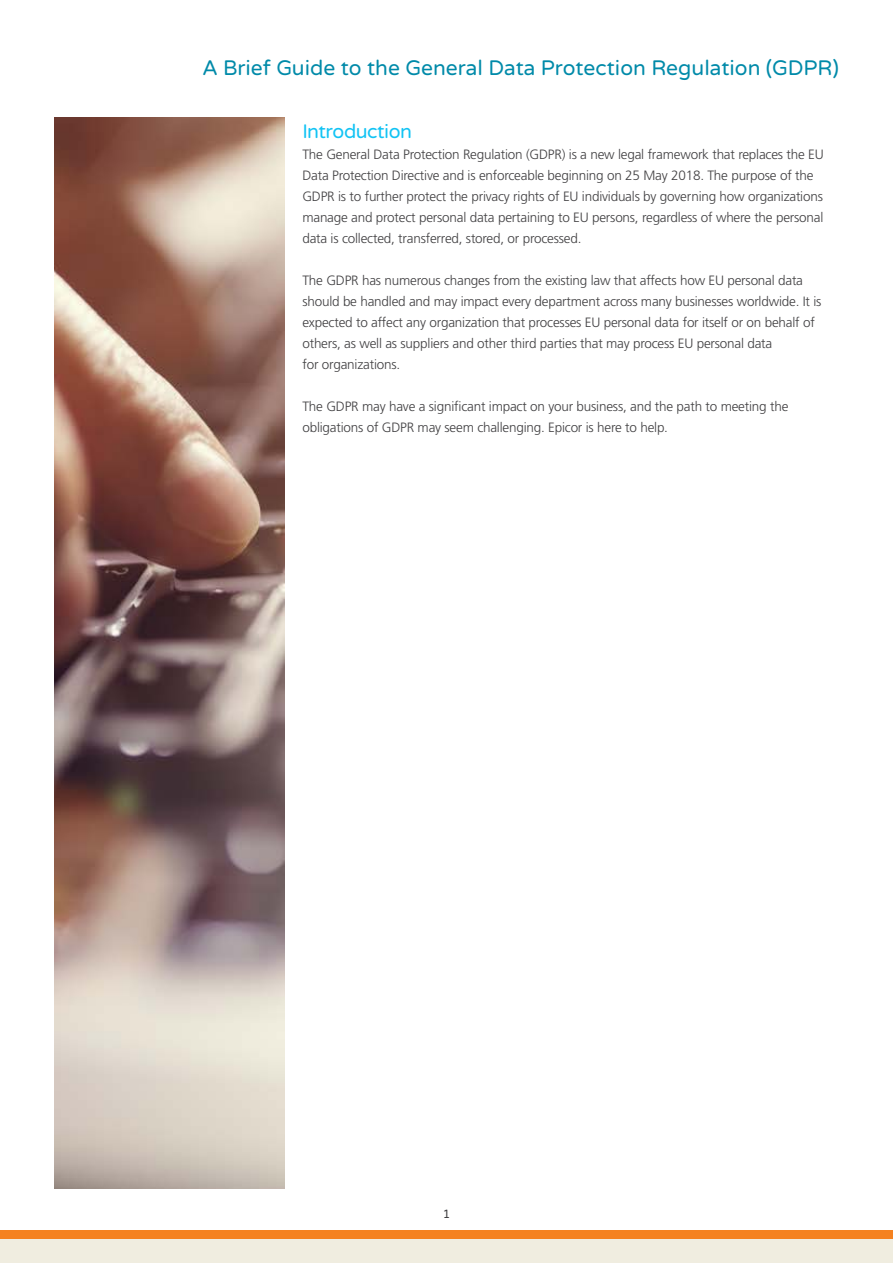
<style>
.page{position:relative;width:893px;height:1263px;background:#fff}
.page>*{position:absolute;margin:0;border:0;box-sizing:border-box;transform-origin:0 0}
.White_Paper_Bar_Head{font:21px "Varela Round";color:#008aa9}
.Body_Heading_-_Title{font:19.5px "Varela Round";letter-spacing:-.025em;color:#12c3f4}
.Body_Copy_-_Sentence{font:300 13.5px/21px "Frutiger LT Std";letter-spacing:-.015em;color:#414042}
.t1{font:12px "Varela Round";color:#414042}
</style>
<div class="page">
<div style="left:0;top:1230px;width:893px;height:10px;background:#f58220"></div>
<div style="left:0;top:1239px;width:893px;height:24px;background:#f0ede0"></div>
<img style="left:54px;top:117px;width:230px;height:1071px">
<p class="White_Paper_Bar_Head" style="left:203px;top:56px;width:638px">A Brief Guide to the General Data Protection Regulation (GDPR)</p>
<p class="Body_Heading_-_Title" style="left:302px;top:120px;width:111px">Introduction</p>
<p class="Body_Copy_-_Sentence" style="left:302px;top:144px;width:523px">The General Data Protection Regulation (GDPR) is a new legal framework that replaces the EU Data Protection Directive and is enforceable beginning on 25 May 2018. The purpose of the GDPR is to further protect the privacy rights of EU individuals by governing how organizations manage and protect personal data pertaining to EU persons, regardless of where the personal data is collected, transferred, stored, or processed.</p>
<p class="Body_Copy_-_Sentence" style="left:302px;top:270px;width:521px">The GDPR has numerous changes from the existing law that affects how EU personal data should be handled and may impact every department across many businesses worldwide. It is expected to affect any organization that processes EU personal data for itself or on behalf of others, as well as suppliers and other third parties that may process EU personal data<br>for organizations.</p>
<p class="Body_Copy_-_Sentence" style="left:302px;top:396px;width:488px">The GDPR may have a significant impact on your business, and the path to meeting the obligations of GDPR may seem challenging. Epicor is here to help.</p>
<p class="t1" style="left:443px;top:1207px;width:9px">1</p>
</div>
